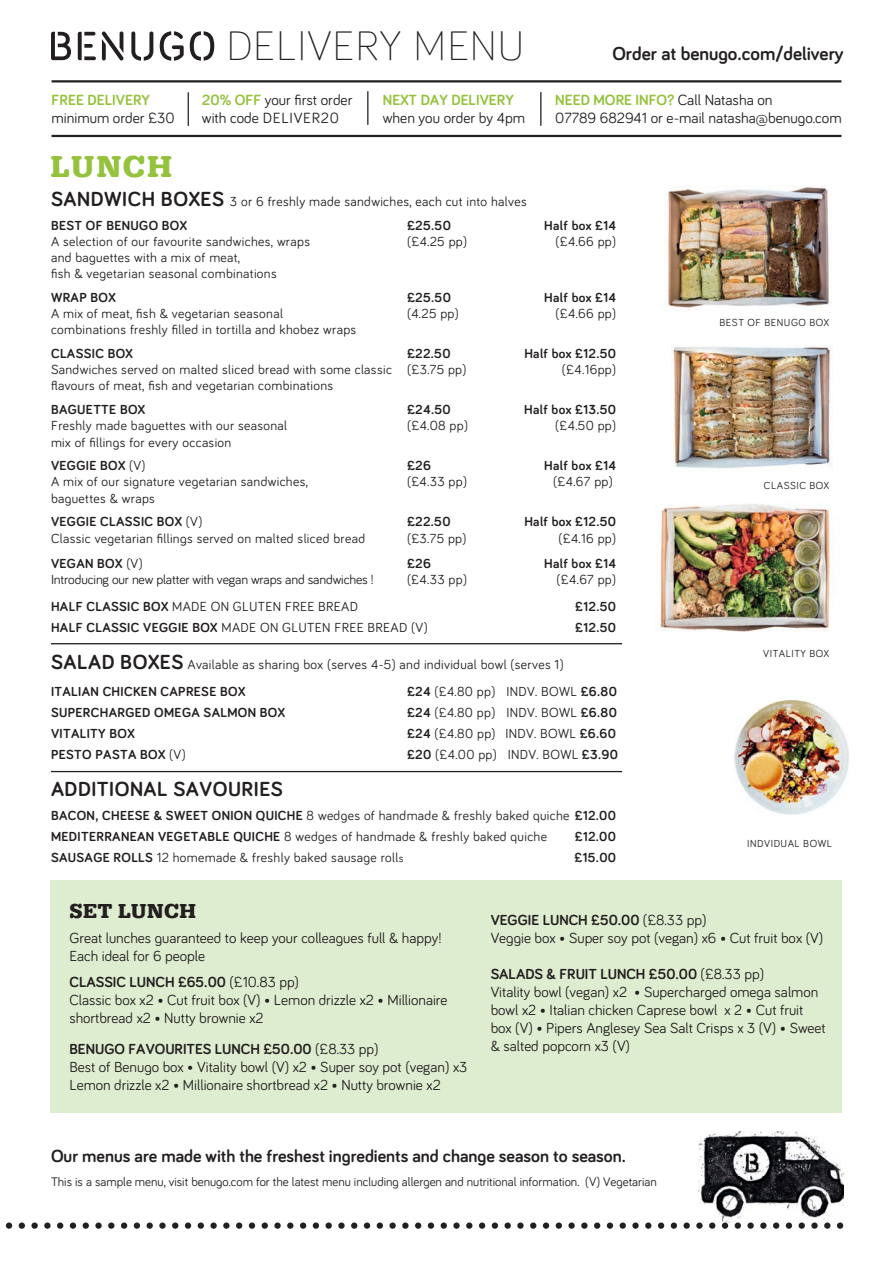
<style>
.page{position:relative;width:893px;height:1263px;background:#fff}
.page>*{position:absolute;margin:0;border:0;box-sizing:border-box;transform-origin:0 0}
.t1{font:300 42.45px "Bariol";letter-spacing:.025em;color:#231f20}
.t2{font:700 31.35px "Typewriter URW";letter-spacing:.04em;color:#95c23c}
.t3{font:700 21px "Bariol";letter-spacing:.025em;color:#231f20}
.t4{font:700 21px "Typewriter URW";color:#231f20}
.t5{font:700 19.2px "Bariol";color:#231f20}
.t6{font:700 18px "Bariol";color:#231f20}
.t7{font:15.3px/18.3px "Bariol";color:#231f20}
.t8{font:700 15.3px "Bariol";color:#95c23c}
.t9{font:15px/18px "Bariol";color:#231f20}
.t10{font:13.5px/23.7px "Bariol";letter-spacing:.025em;color:#231f20}
.t11{font:700 13.5px "Bariol";letter-spacing:.025em;color:#231f20}
.t12{font:13.5px "Bariol";letter-spacing:-.01em;color:#231f20}
.t13{font:12.75px "Bariol";color:#231f20}
.t14{font:10.5px "Bariol";color:#231f20}
.s1{font-weight:700;color:#95c23c}
.s2{font-weight:700;font-size:21px}
.s3{font-weight:700}
.s4{font-weight:400}
.s5{font-size:11.25px}
</style>
<div class="page">
<img style="left:671px;top:346px;width:161px;height:123px">
<img style="left:666px;top:186px;width:166px;height:122px">
<img style="left:660px;top:503px;width:170px;height:129px">
<img style="left:734px;top:700px;width:115px;height:115px">
<img style="left:699px;top:1131px;width:145px;height:91px">
<hr style="left:51px;top:643px;width:571px;height:1px;background:#231f20">
<hr style="left:51px;top:771px;width:571px;height:1px;background:#231f20">
<hr style="left:52px;top:135px;width:789px;height:2px;background:#231f20">
<hr style="left:52px;top:80px;width:789px;height:2px;background:#231f20">
<hr style="left:188px;top:92px;width:1px;height:34px;background:#231f20">
<hr style="left:367px;top:91px;width:1px;height:34px;background:#231f20">
<hr style="left:540px;top:92px;width:1px;height:34px;background:#231f20">
<div style="left:51px;top:881px;width:791px;height:232px;background:#deedd0"></div>
<svg style="left:51px;top:32px;width:20px;height:28px"></svg>
<svg style="left:78px;top:32px;width:18px;height:28px"></svg>
<svg style="left:102px;top:31px;width:21px;height:29px"></svg>
<svg style="left:131px;top:31px;width:22px;height:30px"></svg>
<svg style="left:160px;top:31px;width:24px;height:30px"></svg>
<svg style="left:190px;top:31px;width:24px;height:30px"></svg>
<svg style="left:5px;top:1222px;width:835px;height:7px"></svg>
<p class="t8" style="left:52px;top:89px;width:100px">FREE DELIVERY</p>
<p class="t7" style="left:52px;top:108px;width:125px">minimum order £30</p>
<h2 class="t2" style="left:50px;top:148px;width:124px">LUNCH</h2>
<h1 class="t1" style="left:226px;top:17px;width:299px">DELIVERY MENU</h1>
<h3 class="t5" style="left:612px;top:41px;width:233px">Order at benugo.com/delivery</h3>
<p class="t7" style="left:202px;top:90px;width:152px"><span class="s1">20% OFF</span> your first order with code DELIVER20</p>
<p class="t7" style="left:555px;top:90px;width:288px"><span class="s1">NEED MORE INFO?</span> Call Natasha on<br>07789 682941 or e-mail natasha@benugo.com</p>
<p class="t8" style="left:383px;top:89px;width:132px">NEXT DAY DELIVERY</p>
<p class="t7" style="left:383px;top:108px;width:144px">when you order by 4pm</p>
<p class="t10" style="left:51px;top:189px;width:477px"><span class="s2">SANDWICH BOXES</span> 3 or 6 freshly made sandwiches, each cut into halves<br><span class="s3">BEST OF BENUGO BOX</span></p>
<p class="t11" style="left:407px;top:216px;width:45px">£25.50</p>
<p class="t11" style="left:544px;top:216px;width:73px">Half box £14</p>
<p class="t10" style="left:51px;top:229px;width:261px">A selection of our favourite sandwiches, wraps</p>
<p class="t10" style="left:407px;top:229px;width:62px">(£4.25 pp)</p>
<p class="t10" style="left:555px;top:229px;width:62px">(£4.66 pp)</p>
<p class="t10" style="left:51px;top:249px;width:227px;line-height:16.2px">and baguettes with a mix of meat,<br>fish &amp; vegetarian seasonal combinations</p>
<p class="t11" style="left:51px;top:288px;width:66px">WRAP BOX</p>
<p class="t11" style="left:407px;top:288px;width:45px">£25.50</p>
<p class="t11" style="left:544px;top:288px;width:73px">Half box £14</p>
<p class="t10" style="left:51px;top:301px;width:233px">A mix of meat, fish &amp; vegetarian seasonal</p>
<p class="t10" style="left:407px;top:301px;width:53px">(4.25 pp)</p>
<p class="t10" style="left:555px;top:301px;width:62px">(£4.66 pp)</p>
<p class="t10" style="left:51px;top:317px;width:307px">combinations freshly filled in tortilla and khobez wraps</p>
<p class="t11" style="left:51px;top:344px;width:83px">CLASSIC BOX</p>
<p class="t11" style="left:407px;top:344px;width:45px">£22.50</p>
<p class="t11" style="left:524px;top:344px;width:93px">Half box £12.50</p>
<p class="t10" style="left:51px;top:357px;width:417px">Sandwiches served on malted sliced bread with some classic (£3.75 pp)</p>
<p class="t10" style="left:562px;top:357px;width:56px">(£4.16pp)</p>
<p class="t10" style="left:51px;top:373px;width:284px">flavours of meat, fish and vegetarian combinations</p>
<p class="t11" style="left:51px;top:400px;width:96px">BAGUETTE BOX</p>
<p class="t11" style="left:407px;top:400px;width:45px">£24.50</p>
<p class="t11" style="left:524px;top:400px;width:93px">Half box £13.50</p>
<p class="t10" style="left:51px;top:413px;width:238px">Freshly made baguettes with our seasonal</p>
<p class="t10" style="left:407px;top:413px;width:62px">(£4.08 pp)</p>
<p class="t10" style="left:555px;top:413px;width:62px">(£4.50 pp)</p>
<p class="t10" style="left:51px;top:429px;width:182px">mix of fillings for every occasion<br><span class="s3">VEGGIE BOX</span> (V)</p>
<p class="t11" style="left:407px;top:456px;width:25px">£26</p>
<p class="t11" style="left:544px;top:456px;width:73px">Half box £14</p>
<p class="t10" style="left:51px;top:469px;width:258px">A mix of our signature vegetarian sandwiches,</p>
<p class="t10" style="left:407px;top:469px;width:61px">(£4.33 pp)</p>
<p class="t10" style="left:553px;top:469px;width:61px">(£4.67 pp)</p>
<p class="t10" style="left:51px;top:486px;width:153px">baguettes &amp; wraps<br><span class="s3">VEGGIE CLASSIC BOX</span> (V)</p>
<p class="t11" style="left:407px;top:513px;width:45px">£22.50</p>
<p class="t11" style="left:524px;top:513px;width:93px">Half box £12.50</p>
<p class="t10" style="left:51px;top:526px;width:316px">Classic vegetarian fillings served on malted sliced bread</p>
<p class="t10" style="left:407px;top:526px;width:61px">(£3.75 pp)</p>
<p class="t10" style="left:558px;top:526px;width:59px">(£4.16 pp)</p>
<p class="t11" style="left:51px;top:554px;width:93px">VEGAN BOX <span class="s4">(V)</span></p>
<p class="t11" style="left:407px;top:554px;width:25px">£26</p>
<p class="t11" style="left:544px;top:554px;width:73px">Half box £14</p>
<p class="t12" style="left:51px;top:571px;width:324px">Introducing our new platter with vegan wraps and sandwiches !</p>
<p class="t10" style="left:407px;top:567px;width:61px">(£4.33 pp)</p>
<p class="t10" style="left:557px;top:567px;width:61px">(£4.67 pp)</p>
<p class="t10" style="left:51px;top:594px;width:309px"><span class="s3">HALF CLASSIC BOX</span> MADE ON GLUTEN FREE BREAD</p>
<p class="t11" style="left:575px;top:597px;width:42px">£12.50</p>
<p class="t10" style="left:51px;top:615px;width:378px"><span class="s3">HALF CLASSIC VEGGIE BOX</span> MADE ON GLUTEN FREE BREAD (V)</p>
<p class="t11" style="left:575px;top:618px;width:42px">£12.50</p>
<p class="t10" style="left:51px;top:651px;width:514px;line-height:26.7px"><span class="s2">SALAD BOXES</span> Available as sharing box (serves 4-5) and individual bowl (serves 1)<br><span class="s3">ITALIAN CHICKEN CAPRESE BOX</span></p>
<p class="t10" style="left:407px;top:679px;width:211px"><span class="s3">£24</span> (£4.80 pp) INDV. BOWL <span class="s3">£6.80</span></p>
<p class="t11" style="left:51px;top:703px;width:236px">SUPERCHARGED OMEGA SALMON BOX</p>
<p class="t10" style="left:407px;top:700px;width:211px"><span class="s3">£24</span> (£4.80 pp) INDV. BOWL <span class="s3">£6.80</span></p>
<p class="t11" style="left:51px;top:724px;width:85px">VITALITY BOX</p>
<p class="t10" style="left:407px;top:721px;width:211px"><span class="s3">£24</span> (£4.80 pp) INDV. BOWL <span class="s3">£6.60</span></p>
<p class="t11" style="left:51px;top:745px;width:136px">PESTO PASTA BOX <span class="s4">(V)</span></p>
<p class="t10" style="left:407px;top:742px;width:213px"><span class="s3">£20</span> (£4.00 pp) INDV. BOWL <span class="s3">£3.90</span></p>
<h3 class="t3" style="left:51px;top:775px;width:233px">ADDITIONAL SAVOURIES</h3>
<p class="t10" style="left:51px;top:804px;width:567px;line-height:21px"><span class="s3">BACON, CHEESE &amp; SWEET ONION QUICHE</span> 8 wedges of handmade &amp; freshly baked quiche <span class="s3">£12.00<br>MEDITERRANEAN VEGETABLE QUICHE</span> 8 wedges of handmade &amp; freshly baked quiche</p>
<p class="t11" style="left:575px;top:827px;width:43px">£12.00</p>
<p class="t10" style="left:51px;top:845px;width:354px"><span class="s3">SAUSAGE ROLLS</span> 12 homemade &amp; freshly baked sausage roll<span class="s5">s</span></p>
<p class="t11" style="left:574px;top:848px;width:43px">£15.00</p>
<p class="t14" style="left:720px;top:316px;width:111px">BEST OF BENUGO BOX</p>
<p class="t14" style="left:764px;top:478px;width:67px">CLASSIC BOX</p>
<p class="t14" style="left:763px;top:646px;width:67px">VITALITY BOX</p>
<p class="t14" style="left:747px;top:836px;width:86px">INDVIDUAL BOWL</p>
<h3 class="t4" style="left:69px;top:898px;width:128px">SET LUNCH</h3>
<p class="t9" style="left:69px;top:928px;width:374px">Great lunches guaranteed to keep your colleagues full &amp; happy!<br>Each ideal for 6 people</p>
<p class="t9" style="left:69px;top:972px;width:380px"><span class="s3">CLASSIC LUNCH £65.00</span> (£10.83 pp)<br>Classic box x2 • Cut fruit box (V) • Lemon drizzle x2 • Millionaire shortbread x2 • Nutty brownie x2</p>
<p class="t9" style="left:69px;top:1039px;width:399px"><span class="s3">BENUGO FAVOURITES LUNCH £50.00</span> (£8.33 pp)<br>Best of Benugo box • Vitality bowl (V) x2 • Super soy pot (vegan) x3<br>Lemon drizzle x2 • Millionaire shortbread x2 • Nutty brownie x2</p>
<p class="t9" style="left:491px;top:910px;width:334px"><span class="s3">VEGGIE LUNCH £50.00</span> (£8.33 pp)<br>Veggie box • Super soy pot (vegan) x6 • Cut fruit box (V)</p>
<p class="t9" style="left:491px;top:964px;width:337px"><span class="s3">SALADS &amp; FRUIT LUNCH £50.00</span> (£8.33 pp)<br>Vitality bowl (vegan) x2 • Supercharged omega salmon bowl x2 • Italian chicken Caprese bowl x 2 • Cut fruit box (V) • Pipers Anglesey Sea Salt Crisps x 3 (V) • Sweet &amp; salted popcorn x3 (V)</p>
<h3 class="t6" style="left:51px;top:1143px;width:576px">Our menus are made with the freshest ingredients and change season to season.</h3>
<p class="t13" style="left:51px;top:1173px;width:607px">This is a sample menu, visit benugo.com for the latest menu including allergen and nutritional information. (V) Vegetarian</p>
</div>
